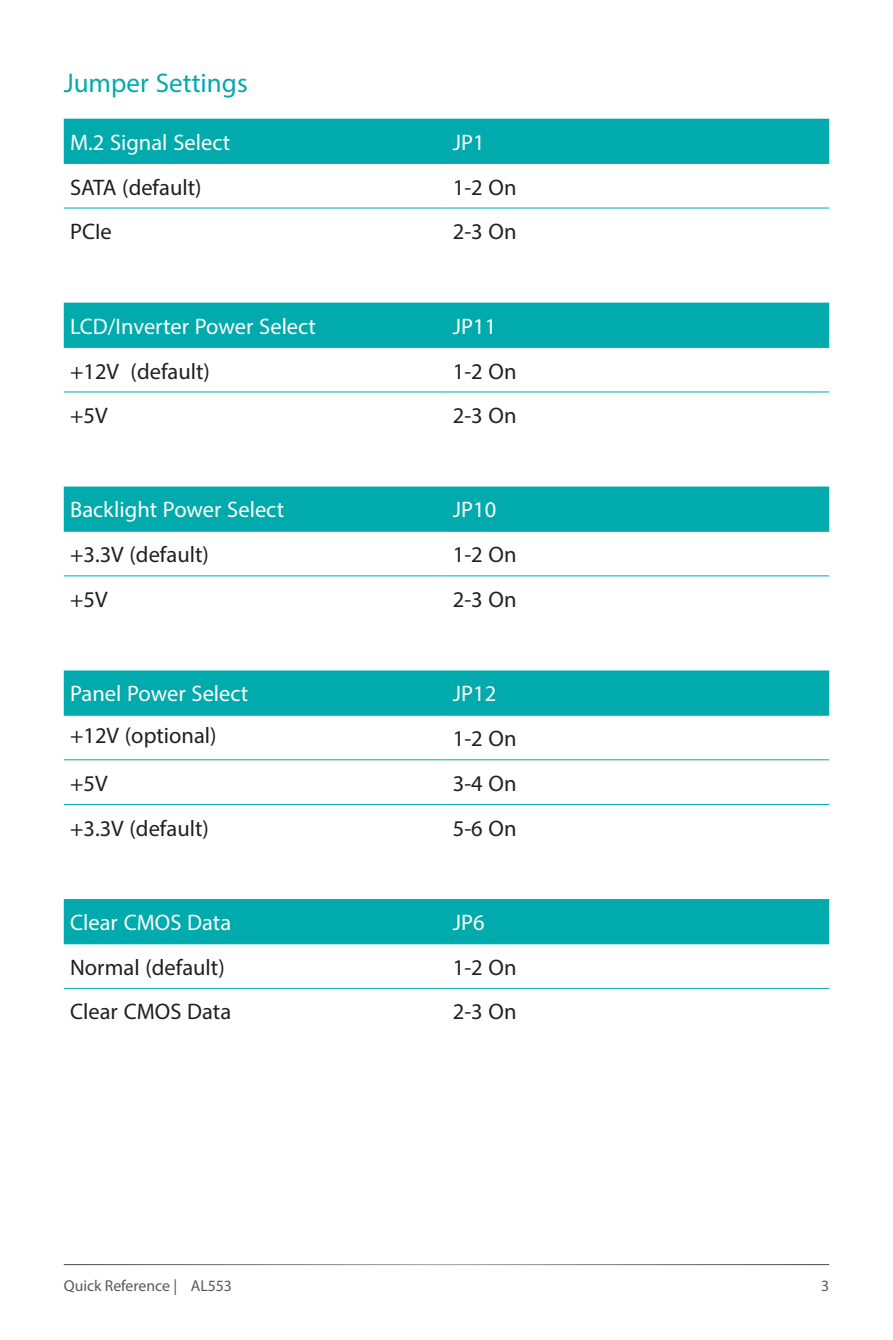
<style>
.page{position:relative;width:893px;height:1340px;background:#fff}
.page>*{position:absolute;margin:0;border:0;box-sizing:border-box;transform-origin:0 0}
.Subheading_1{font:27px "Myriad Pro";color:#00aaad}
.QR_Table_Body_Text{font:22.5px "Myriad Pro";color:#231f20}
.QR_Table_Heading{font:22.5px "Myriad Pro";color:#fff}
.t1{font:15.75px "Myriad Pro";color:#57585a}
</style>
<div class="page">
<div style="left:64px;top:899px;width:765px;height:44px;background:#00aaad"></div>
<hr style="left:64px;top:943px;width:382px;height:1px;background:#00aaad">
<hr style="left:446px;top:943px;width:383px;height:1px;background:#00aaad">
<hr style="left:64px;top:988px;width:382px;height:1px;background:#00aaad">
<hr style="left:446px;top:988px;width:383px;height:1px;background:#00aaad">
<div style="left:64px;top:302px;width:765px;height:45px;background:#00aaad"></div>
<hr style="left:64px;top:347px;width:382px;height:1px;background:#00aaad">
<hr style="left:446px;top:347px;width:383px;height:1px;background:#00aaad">
<hr style="left:64px;top:391px;width:382px;height:1px;background:#00aaad">
<hr style="left:446px;top:391px;width:383px;height:1px;background:#00aaad">
<div style="left:64px;top:670px;width:765px;height:44px;background:#00aaad"></div>
<hr style="left:64px;top:714px;width:382px;height:1px;background:#00aaad">
<hr style="left:446px;top:714px;width:383px;height:1px;background:#00aaad">
<hr style="left:64px;top:759px;width:382px;height:1px;background:#00aaad">
<hr style="left:446px;top:759px;width:383px;height:1px;background:#00aaad">
<hr style="left:64px;top:804px;width:382px;height:1px;background:#00aaad">
<hr style="left:446px;top:804px;width:383px;height:1px;background:#00aaad">
<div style="left:64px;top:486px;width:765px;height:45px;background:#00aaad"></div>
<hr style="left:446px;top:530px;width:383px;height:2px;background:#00aaad">
<hr style="left:64px;top:531px;width:382px;height:1px;background:#00aaad">
<hr style="left:64px;top:575px;width:382px;height:1px;background:#00aaad">
<hr style="left:446px;top:575px;width:383px;height:1px;background:#00aaad">
<div style="left:64px;top:119px;width:765px;height:44px;background:#00aaad"></div>
<hr style="left:64px;top:163px;width:382px;height:1px;background:#00aaad">
<hr style="left:446px;top:163px;width:383px;height:1px;background:#00aaad">
<hr style="left:64px;top:208px;width:382px;height:1px;background:#00aaad">
<hr style="left:446px;top:208px;width:383px;height:1px;background:#00aaad">
<hr style="left:64px;top:1263px;width:765px;height:2px;background:#57585a">
<p class="Subheading_1" style="left:64px;top:66px;width:185px">Jumper Settings</p>
<p class="QR_Table_Heading" style="left:70px;top:128px;width:162px">M.2 Signal Select</p>
<p class="QR_Table_Heading" style="left:453px;top:128px;width:33px">JP1</p>
<p class="QR_Table_Body_Text" style="left:70px;top:173px;width:133px">SATA (default)</p>
<p class="QR_Table_Body_Text" style="left:453px;top:173px;width:65px">1-2 On</p>
<p class="QR_Table_Body_Text" style="left:70px;top:218px;width:43px">PCIe</p>
<p class="QR_Table_Body_Text" style="left:453px;top:218px;width:65px">2-3 On</p>
<p class="QR_Table_Heading" style="left:70px;top:312px;width:247px">LCD/Inverter Power Select</p>
<p class="QR_Table_Heading" style="left:453px;top:312px;width:45px">JP11</p>
<p class="QR_Table_Body_Text" style="left:70px;top:357px;width:141px">+12V (default)</p>
<p class="QR_Table_Body_Text" style="left:453px;top:357px;width:65px">1-2 On</p>
<p class="QR_Table_Body_Text" style="left:70px;top:401px;width:39px">+5V</p>
<p class="QR_Table_Body_Text" style="left:453px;top:401px;width:65px">2-3 On</p>
<p class="QR_Table_Heading" style="left:70px;top:496px;width:215px">Backlight Power Select</p>
<p class="QR_Table_Heading" style="left:453px;top:496px;width:45px">JP10</p>
<p class="QR_Table_Body_Text" style="left:70px;top:541px;width:140px">+3.3V (default)</p>
<p class="QR_Table_Body_Text" style="left:453px;top:541px;width:65px">1-2 On</p>
<p class="QR_Table_Body_Text" style="left:70px;top:585px;width:39px">+5V</p>
<p class="QR_Table_Body_Text" style="left:453px;top:585px;width:65px">2-3 On</p>
<p class="QR_Table_Heading" style="left:70px;top:680px;width:180px">Panel Power Select</p>
<p class="QR_Table_Heading" style="left:453px;top:680px;width:45px">JP12</p>
<p class="QR_Table_Body_Text" style="left:70px;top:721px;width:148px">+12V (optional)</p>
<p class="QR_Table_Body_Text" style="left:453px;top:725px;width:65px">1-2 On</p>
<p class="QR_Table_Body_Text" style="left:70px;top:769px;width:39px">+5V</p>
<p class="QR_Table_Body_Text" style="left:453px;top:769px;width:65px">3-4 On</p>
<p class="QR_Table_Body_Text" style="left:70px;top:814px;width:140px">+3.3V (default)</p>
<p class="QR_Table_Body_Text" style="left:453px;top:814px;width:65px">5-6 On</p>
<p class="QR_Table_Heading" style="left:70px;top:908px;width:163px">Clear CMOS Data</p>
<p class="QR_Table_Heading" style="left:453px;top:908px;width:33px">JP6</p>
<p class="QR_Table_Body_Text" style="left:70px;top:953px;width:156px">Normal (default)</p>
<p class="QR_Table_Body_Text" style="left:453px;top:953px;width:65px">1-2 On</p>
<p class="QR_Table_Body_Text" style="left:70px;top:998px;width:163px">Clear CMOS Data</p>
<p class="QR_Table_Body_Text" style="left:453px;top:998px;width:65px">2-3 On</p>
<p class="t1" style="left:64px;top:1275px;width:170px">Quick Reference | AL553</p>
<p class="t1" style="left:821px;top:1275px;width:10px">3</p>
</div>
